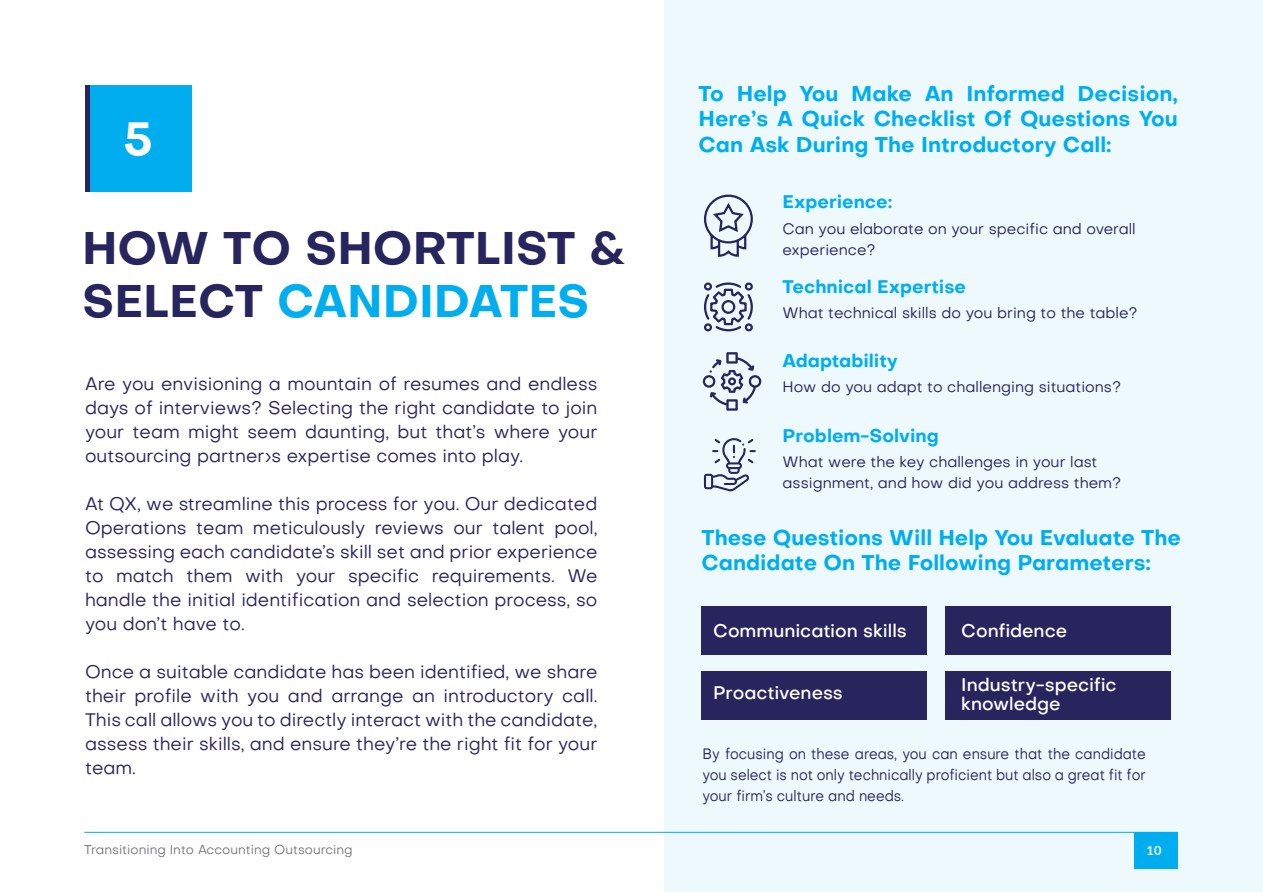
<style>
.page{position:relative;width:1263px;height:893px;background:#fff}
.page>*{position:absolute;margin:0;border:0;box-sizing:border-box;transform-origin:0 0}
.t1{font:700 45.9px "Objective";color:#fff}
.t2{font:700 45px/52.5px "Objective";color:#28255e}
.t3{font:700 21px/25.5px "Objective";color:#00aeef}
.t4{font:18px/24px "Objective";color:#28255e;text-align:justify}
.t5{font:500 18px/19.5px "Objective";color:#fff}
.t6{font:700 18px "Objective";color:#00aeef}
.t7{font:15px/21px "Objective";color:#28255e}
.t8{font:15px/21px "Objective";color:#28255e;text-align:justify;scale:.91 1}
.t9{font:12.75px "Objective";color:#77787b}
.t10{font:700 12.75px "Lato";color:#fff}
.s1{color:#00aeef}
</style>
<div class="page">
<hr style="left:84px;top:832px;width:1094px;height:1px;background:#00aeef">
<div style="left:664px;top:1px;width:598px;height:891px;background:#eef9fd"></div>
<div style="left:85px;top:85px;width:106px;height:106px;background:#00aeef"></div>
<hr style="left:85px;top:85px;width:4px;height:106px;background:#28255e">
<svg style="left:704px;top:194px;width:49px;height:63px"></svg>
<svg style="left:704px;top:282px;width:49px;height:50px"></svg>
<svg style="left:703px;top:352px;width:59px;height:59px"></svg>
<svg style="left:704px;top:438px;width:52px;height:53px"></svg>
<div style="left:701px;top:606px;width:226px;height:48px;background:#28255e"></div>
<div style="left:946px;top:606px;width:225px;height:48px;background:#28255e"></div>
<div style="left:701px;top:671px;width:226px;height:48px;background:#28255e"></div>
<div style="left:946px;top:671px;width:225px;height:48px;background:#28255e"></div>
<h1 class="t1" style="left:123px;top:106px;width:32px">5</h1>
<h2 class="t2" style="left:82px;top:221px;width:546px">HOW TO SHORTLIST &amp;<br>SELECT <span class="s1">CANDIDATES</span></h2>
<p class="t4" style="left:85px;top:371px;width:514px">Are you envisioning a mountain of resumes and endless days of interviews? Selecting the right candidate to join your team might seem daunting, but that’s where your outsourcing partner›s expertise comes into play.</p>
<p class="t4" style="left:85px;top:491px;width:514px">At QX, we streamline this process for you. Our dedicated Operations team meticulously reviews our talent pool, assessing each candidate’s skill set and prior experience to match them with your specific requirements. We handle the initial identification and selection process, so you don’t have to.</p>
<p class="t4" style="left:85px;top:659px;width:514px">Once a suitable candidate has been identified, we share their profile with you and arrange an introductory call.<br>This call allows you to directly interact with the candidate, assess their skills, and ensure they’re the right fit for your team.</p>
<p class="t3" style="left:698px;top:80px;width:481px;text-align:justify">To Help You Make An Informed Decision, Here’s A Quick Checklist Of Questions You Can Ask During The Introductory Call:</p>
<p class="t6" style="left:782px;top:189px;width:111px">Experience:</p>
<p class="t7" style="left:782px;top:218px;width:355px">Can you elaborate on your specific and overall experience?</p>
<p class="t6" style="left:782px;top:273px;width:185px">Technical Expertise</p>
<p class="t7" style="left:782px;top:302px;width:356px">What technical skills do you bring to the table?</p>
<p class="t6" style="left:782px;top:348px;width:117px">Adaptability</p>
<p class="t7" style="left:782px;top:377px;width:340px">How do you adapt to challenging situations?</p>
<p class="t6" style="left:782px;top:423px;width:158px">Problem-Solving</p>
<p class="t7" style="left:782px;top:452px;width:340px">What were the key challenges in your last assignment, and how did you address them?</p>
<p class="t3" style="left:701px;top:524px;width:481px">These Questions Will Help You Evaluate The<br>Candidate On The Following Parameters:</p>
<p class="t5" style="left:713px;top:621px;width:195px">Communication skills</p>
<p class="t5" style="left:961px;top:621px;width:107px">Confidence</p>
<p class="t5" style="left:713px;top:683px;width:131px">Proactiveness</p>
<p class="t5" style="left:961px;top:674px;width:157px">Industry-specific knowledge</p>
<p class="t8" style="left:702px;top:743px;width:489px">By focusing on these areas, you can ensure that the candidate you select is not only technically proficient but also a great fit for your firm’s culture and needs.</p>
<p class="t9" style="left:84px;top:841px;width:270px">Transitioning Into Accounting Outsourcing</p>
<p class="t10" style="left:1147px;top:841px;width:16px">10</p>
</div>
